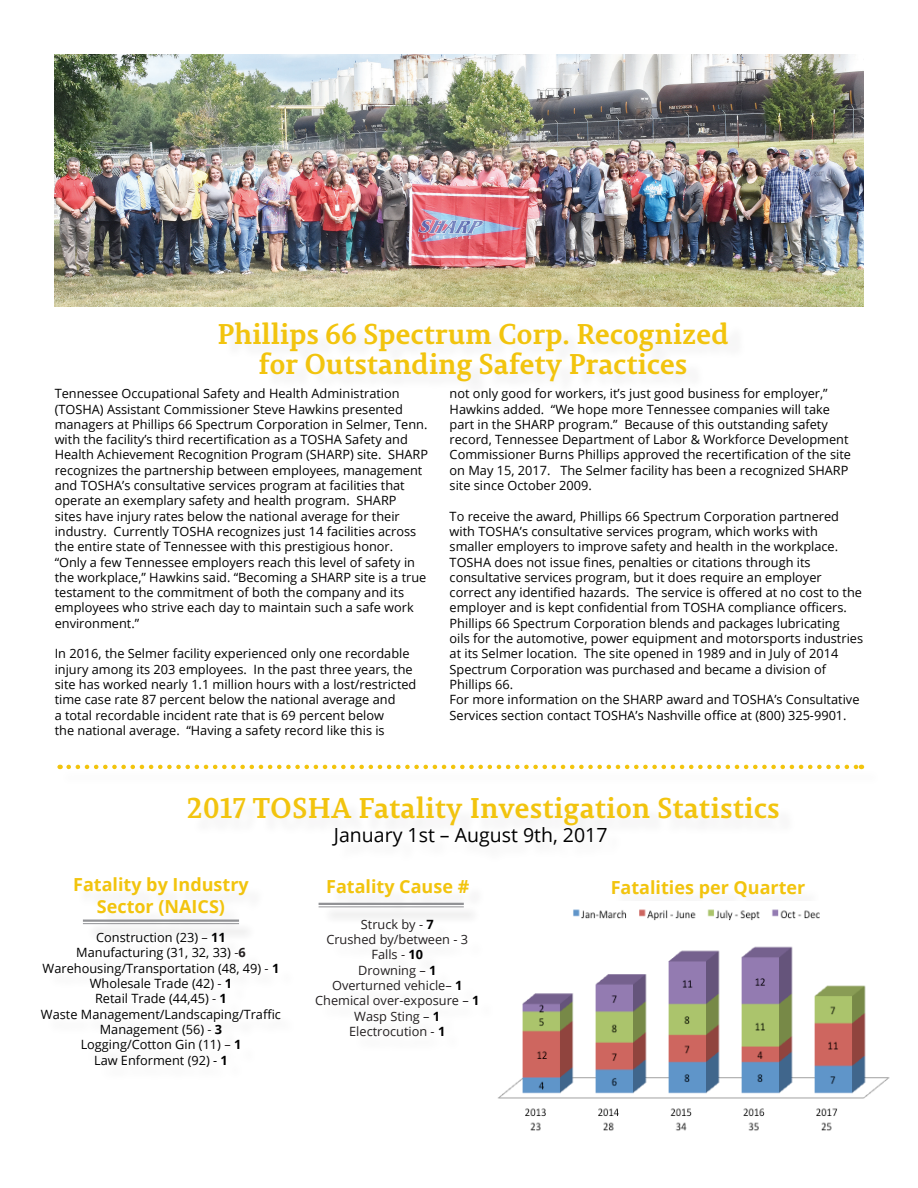
<style>
.page{position:relative;width:918px;height:1188px;background:#fff}
.page>*{position:absolute;margin:0;border:0;box-sizing:border-box;transform-origin:0 0}
.t1{font:700 28.5px/30px "Permian Slab Serif Typeface";letter-spacing:-.01em;color:#f2c40e;text-align:center}
.t2{font:19.5px "Open Sans";color:#000}
.t3{font:700 18px/21.6px "Open Sans";color:#f2c40e;text-align:center}
.t4{font:12.75px/15.3px "Open Sans";color:#000}
.t5{font:12.75px "Open Sans";color:#231f20}
.s1{color:#231f20}
.s2{font-weight:700}
.s3{font-weight:700;color:#231f20}
.s4{font-weight:700;color:#000}
</style>
<div class="page">
<img style="left:54px;top:54px;width:810px;height:252px">
<img style="left:498px;top:909px;width:392px;height:222px">
<div style="left:330px;top:882px;width:157px;height:33px;background:#fbfbfb"></div>
<div style="left:322px;top:905px;width:160px;height:21px;background:#f8f7f8"></div>
<hr style="left:319px;top:903px;width:145px;height:2px;background:#919295">
<hr style="left:319px;top:906px;width:145px;height:1px;background:#919295">
<div style="left:86px;top:922px;width:171px;height:21px;background:#f7f7f7"></div>
<hr style="left:83px;top:920px;width:156px;height:2px;background:#919295">
<hr style="left:83px;top:923px;width:156px;height:1px;background:#919295">
<svg style="left:69px;top:765px;width:793px;height:4px"></svg>
<p class="t1" style="left:217px;top:317px;width:513px">Phillips 66 Spectrum Corp. Recognized for Outstanding Safety Practices</p>
<p class="t4" style="left:55px;top:386px;width:375px">Tennessee Occupational Safety and Health Administration (TOSHA) Assistant Commissioner Steve Hawkins presented managers at Phillips 66 Spectrum Corporation in Selmer, Tenn. with the facility’s third recertification as a TOSHA Safety and Health Achievement Recognition Program (SHARP) site. SHARP recognizes the partnership between employees, management and TOSHA’s consultative services program at facilities that operate an exemplary safety and health program. SHARP<br>sites have injury rates below the national average for their industry. Currently TOSHA recognizes just 14 facilities across the entire state of Tennessee with this prestigious honor. “Only a few Tennessee employers reach this level of safety in the workplace,” Hawkins said. “Becoming a SHARP site is a true testament to the commitment of both the company and its employees who strive each day to maintain such a safe work environment.”</p>
<p class="t4" style="left:55px;top:646px;width:363px">In 2016, the Selmer facility experienced only one recordable injury among its 203 employees. In the past three years, the site has worked nearly 1.1 million hours with a lost/restricted time case rate 87 percent below the national average and<br>a total recordable incident rate that is 69 percent below<br>the national average. “Having a safety record like this is</p>
<p class="t4" style="left:450px;top:386px;width:403px">not only good for workers, it’s just good business for employer,” Hawkins added. “We hope more Tennessee companies will take part in the SHARP program.” Because of this outstanding safety record, Tennessee Department of Labor &amp; Workforce Development Commissioner Burns Phillips approved the recertification of the site on May 15, 2017. The Selmer facility has been a recognized SHARP site since October 2009.</p>
<p class="t4" style="left:450px;top:508px;width:415px">To receive the award, Phillips 66 Spectrum Corporation partnered with TOSHA’s consultative services program, which works with smaller employers to improve safety and health in the workplace.<br>TOSHA does not issue fines, penalties or citations through its consultative services program, but it does require an employer correct any identified hazards. The service is offered at no cost to the employer and is kept confidential from TOSHA compliance officers.<br>Phillips 66 Spectrum Corporation blends and packages lubricating oils for the automotive, power equipment and motorsports industries at its Selmer location. The site opened in 1989 and in July of 2014<br>Spectrum Corporation was purchased and became a division of Phillips 66.</p>
<p class="t4" style="left:450px;top:692px;width:411px">For more information on the SHARP award and TOSHA’s Consultative<br>Services section contact TOSHA’s Nashville office at (800) 325-9901.</p>
<p class="t1" style="left:187px;top:791px;width:594px">2017 TOSHA Fatality Investigation Statistics</p>
<p class="t3" style="left:73px;top:873px;width:177px">Fatality by Industry<br>Sector (NAICS)</p>
<p class="t4" style="left:96px;top:930px;width:131px">Construction (23) <span class="s1">–</span> <span class="s2">11</span></p>
<p class="t4" style="left:76px;top:945px;width:171px">Manufacturing (31, 32, 33) <span class="s1">-</span><span class="s3">6</span></p>
<p class="t4" style="left:43px;top:960px;width:238px">Warehousing/Transportation (48, 49) <span class="s1">-</span> <span class="s2">1</span></p>
<p class="t4" style="left:90px;top:975px;width:144px">Wholesale Trade (42) <span class="s1">-</span> <span class="s2">1</span></p>
<p class="t4" style="left:95px;top:991px;width:133px">Retail Trade (44,45) <span class="s1">-</span> <span class="s2">1</span></p>
<p class="t4" style="left:41px;top:1006px;width:242px">Waste Management/Landscaping/Traffic</p>
<p class="t4" style="left:100px;top:1021px;width:124px">Management (56) <span class="s1">-</span> <span class="s2">3</span></p>
<p class="t4" style="left:81px;top:1037px;width:162px">Logging/Cotton Gin (11) <span class="s1">–</span> <span class="s2">1</span></p>
<p class="t4" style="left:94px;top:1052px;width:135px">Law Enforment (92) - <span class="s2">1</span></p>
<p class="t2" style="left:334px;top:822px;width:275px">January 1st – August 9th, 2017</p>
<p class="t3" style="left:326px;top:875px;width:145px">Fatality Cause #</p>
<p class="t5" style="left:361px;top:915px;width:74px">Struck by - <span class="s4">7</span></p>
<p class="t5" style="left:326px;top:931px;width:143px">Crushed by/between - 3</p>
<p class="t5" style="left:372px;top:946px;width:53px">Falls - <span class="s4">10</span></p>
<p class="t5" style="left:358px;top:961px;width:80px">Drowning – <span class="s4">1</span></p>
<p class="t5" style="left:332px;top:977px;width:132px">Overturned vehicle– <span class="s4">1</span></p>
<p class="t5" style="left:315px;top:992px;width:166px">Chemical over-exposure – <span class="s4">1</span></p>
<p class="t5" style="left:354px;top:1007px;width:87px">Wasp Sting – <span class="s4">1</span></p>
<p class="t5" style="left:349px;top:1023px;width:98px">Electrocution - <span class="s4">1</span></p>
<p class="t3" style="left:611px;top:876px;width:196px">Fatalities per Quarter</p>
</div>
